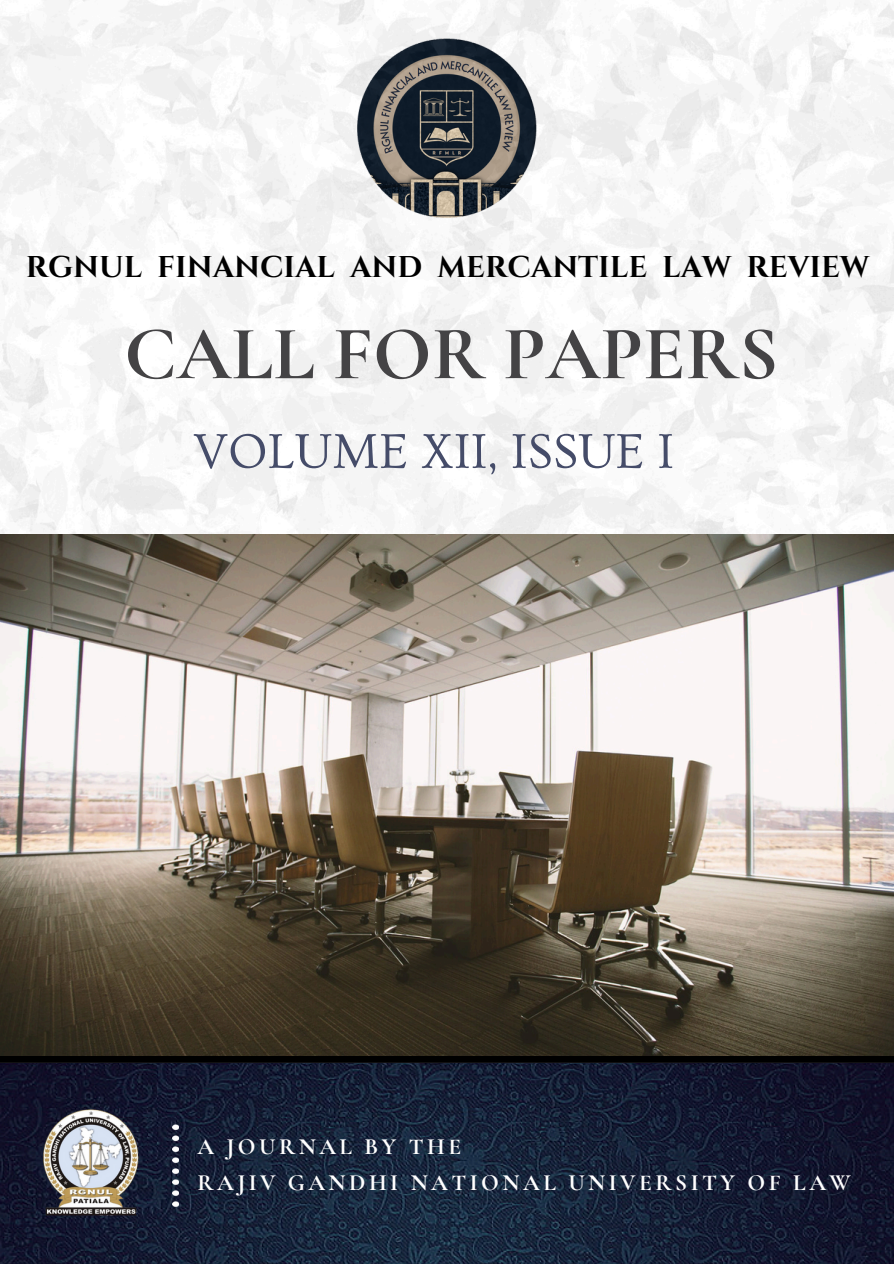
<style>
.page{position:relative;width:894px;height:1264px;background:#fff}
.page>*{position:absolute;margin:0;border:0;box-sizing:border-box;transform-origin:0 0}
.t1{font:700 76.65px "Cormorant Garamond";color:#444345}
.t2{font:50.85px "Ovo";color:#454c69}
.t3{font:700 30px "Cinzel";color:#000}
.t4{font:700 23.25px "Cormorant Garamond";letter-spacing:.15em;color:#fff}
</style>
<div class="page">
<img style="left:0;top:1063px;width:893px;height:200px">
<img style="left:25px;top:1108px;width:129px;height:106px">
<img style="left:173px;top:1123px;width:5px;height:84px">
<img style="left:0;top:0;width:893px;height:1055px">
<img style="left:354px;top:35px;width:185px;height:185px">
<p class="t3" style="left:26px;top:248px;width:844px">RGNUL FINANCIAL AND MERCANTILE LAW REVIEW</p>
<p class="t1" style="left:124px;top:307px;width:655px">CALL FOR PAPERS</p>
<p class="t2" style="left:193px;top:424px;width:482px">VOLUME XII, ISSUE I</p>
<p class="t4" style="left:197px;top:1132px;width:265px">A JOURNAL BY THE</p>
<p class="t4" style="left:197px;top:1168px;width:654px">RAJIV GANDHI NATIONAL UNIVERSITY OF LAW</p>
</div>
